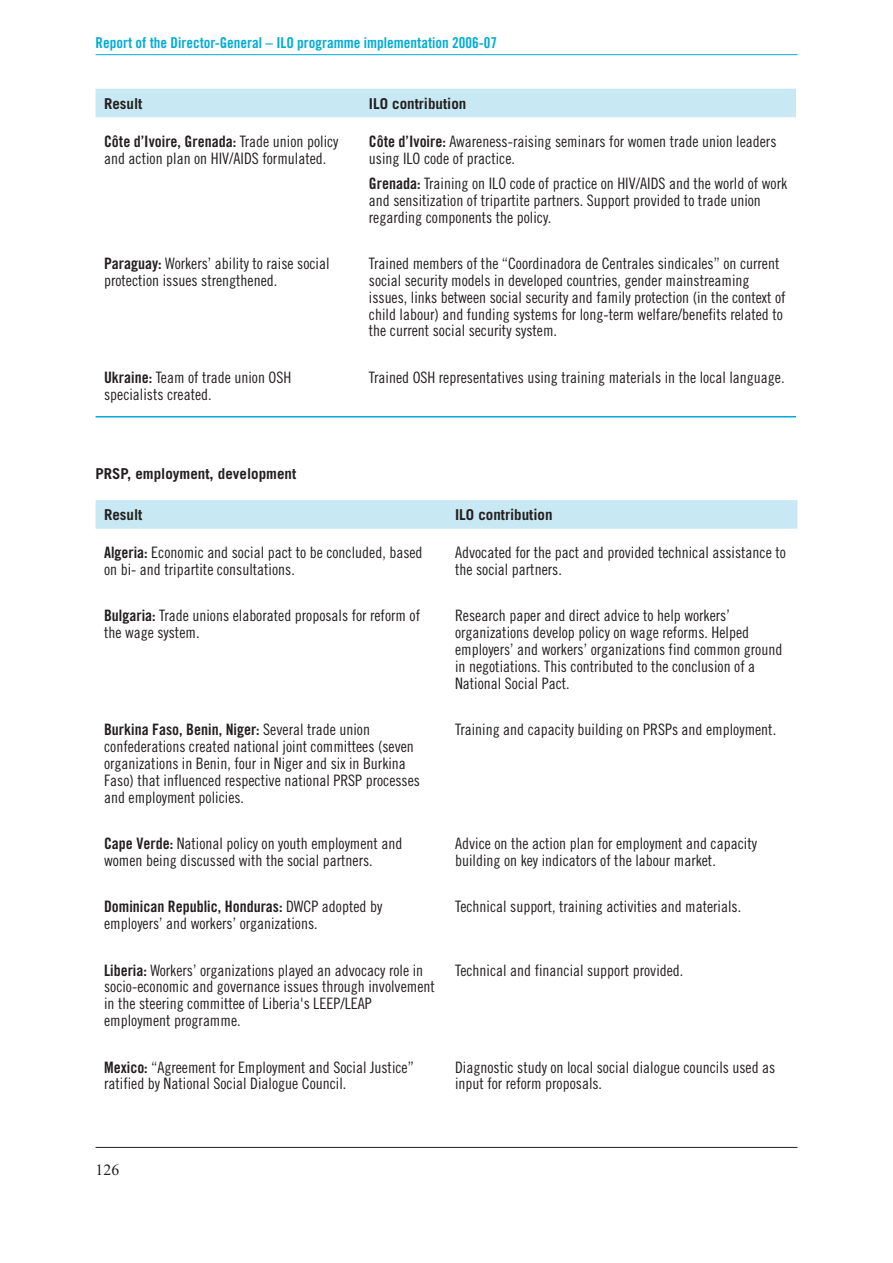
<style>
.page{position:relative;width:893px;height:1263px;background:#fff}
.page>*{position:absolute;margin:0;border:0;box-sizing:border-box;transform-origin:0 0}
.t1{font:15.75px/16.8px "Trade Gothic Cond Eighteen";color:#231f20}
.t2{font:15.75px "Trade Gothic Bold Cond Twenty";color:#231f20}
.t3{font:15.75px "Times New Roman";color:#231f20}
.t4{font:700 15px "Trade Gothic";color:#231f20}
.t5{font:15px "Trade Gothic Bold Cond Twenty";color:#00acd5}
.s1{font-family:"Trade Gothic Cond Eighteen"}
.s2{font-family:"Trade Gothic Bold Cond Twenty"}
</style>
<div class="page">
<hr style="left:96px;top:54px;width:701px;height:1px;background:#00acd5">
<hr style="left:96px;top:1147px;width:701px;height:1px;background:#231f20">
<div style="left:96px;top:89px;width:700px;height:28px;background:#c8e9f3"></div>
<hr style="left:96px;top:416px;width:700px;height:1px;background:#00acd5">
<div style="left:96px;top:500px;width:701px;height:29px;background:#c8e9f3"></div>
<p class="t5" style="left:96px;top:38px;width:403px">Report of the Director-General – ILO programme implementation 2006-07</p>
<p class="t4" style="left:104px;top:98px;width:40px">Result</p>
<p class="t4" style="left:369px;top:98px;width:99px">ILO contribution</p>
<p class="t2" style="left:104px;top:135px;width:236px">Côte d’Ivoire, Grenada: <span class="s1">Trade union policy</span></p>
<p class="t1" style="left:104px;top:151px;width:224px">and action plan on HIV/AIDS formulated.</p>
<p class="t1" style="left:369px;top:134px;width:409px"><span class="s2">Côte d’Ivoire:</span> Awareness-raising seminars for women trade union leaders using ILO code of practice.</p>
<p class="t1" style="left:369px;top:176px;width:420px"><span class="s2">Grenada:</span> Training on ILO code of practice on HIV/AIDS and the world of work and sensitization of tripartite partners. Support provided to trade union regarding components the policy.</p>
<p class="t1" style="left:104px;top:256px;width:227px"><span class="s2">Paraguay:</span> Workers’ ability to raise social protection issues strengthened.</p>
<p class="t1" style="left:369px;top:256px;width:418px">Trained members of the “Coordinadora de Centrales sindicales” on current social security models in developed countries, gender mainstreaming issues, links between social security and family protection (in the context of child labour) and funding systems for long-term welfare/benefits related to the current social security system.</p>
<p class="t1" style="left:104px;top:370px;width:189px"><span class="s2">Ukraine:</span> Team of trade union OSH specialists created.</p>
<p class="t1" style="left:369px;top:370px;width:417px">Trained OSH representatives using training materials in the local language.</p>
<p class="t4" style="left:96px;top:468px;width:202px">PRSP, employment, development</p>
<p class="t4" style="left:104px;top:509px;width:40px">Result</p>
<p class="t4" style="left:455px;top:509px;width:99px">ILO contribution</p>
<p class="t1" style="left:104px;top:545px;width:320px"><span class="s2">Algeria:</span> Economic and social pact to be concluded, based on bi- and tripartite consultations.</p>
<p class="t1" style="left:455px;top:545px;width:332px">Advocated for the pact and provided technical assistance to the social partners.</p>
<p class="t1" style="left:104px;top:609px;width:317px"><span class="s2">Bulgaria:</span> Trade unions elaborated proposals for reform of the wage system.</p>
<p class="t1" style="left:455px;top:609px;width:329px">Research paper and direct advice to help workers’ organizations develop policy on wage reforms. Helped employers’ and workers’ organizations find common ground in negotiations. This contributed to the conclusion of a National Social Pact.</p>
<p class="t2" style="left:104px;top:724px;width:267px">Burkina Faso, Benin, Niger: <span class="s1">Several trade union</span></p>
<p class="t1" style="left:104px;top:739px;width:317px">confederations created national joint committees (seven organizations in Benin, four in Niger and six in Burkina Faso) that influenced respective national PRSP processes and employment policies.</p>
<p class="t1" style="left:455px;top:722px;width:322px">Training and capacity building on PRSPs and employment.</p>
<p class="t1" style="left:104px;top:836px;width:300px"><span class="s2">Cape Verde:</span> National policy on youth employment and women being discussed with the social partners.</p>
<p class="t1" style="left:455px;top:836px;width:303px">Advice on the action plan for employment and capacity building on key indicators of the labour market.</p>
<p class="t2" style="left:104px;top:901px;width:280px">Dominican Republic, Honduras: <span class="s1">DWCP adopted by</span></p>
<p class="t1" style="left:104px;top:916px;width:215px">employers’ and workers’ organizations.</p>
<p class="t1" style="left:455px;top:900px;width:288px">Technical support, training activities and materials.</p>
<p class="t1" style="left:104px;top:963px;width:332px"><span class="s2">Liberia:</span> Workers’ organizations played an advocacy role in socio-economic and governance issues through involvement in the steering committee of Liberia's LEEP/LEAP employment programme.</p>
<p class="t1" style="left:455px;top:963px;width:230px">Technical and financial support provided.</p>
<p class="t1" style="left:104px;top:1060px;width:311px"><span class="s2">Mexico:</span> “Agreement for Employment and Social Justice” ratified by National Social Dialogue Council.</p>
<p class="t1" style="left:455px;top:1060px;width:322px">Diagnostic study on local social dialogue councils used as input for reform proposals.</p>
<p class="t3" style="left:96px;top:1164px;width:25px">126</p>
</div>
